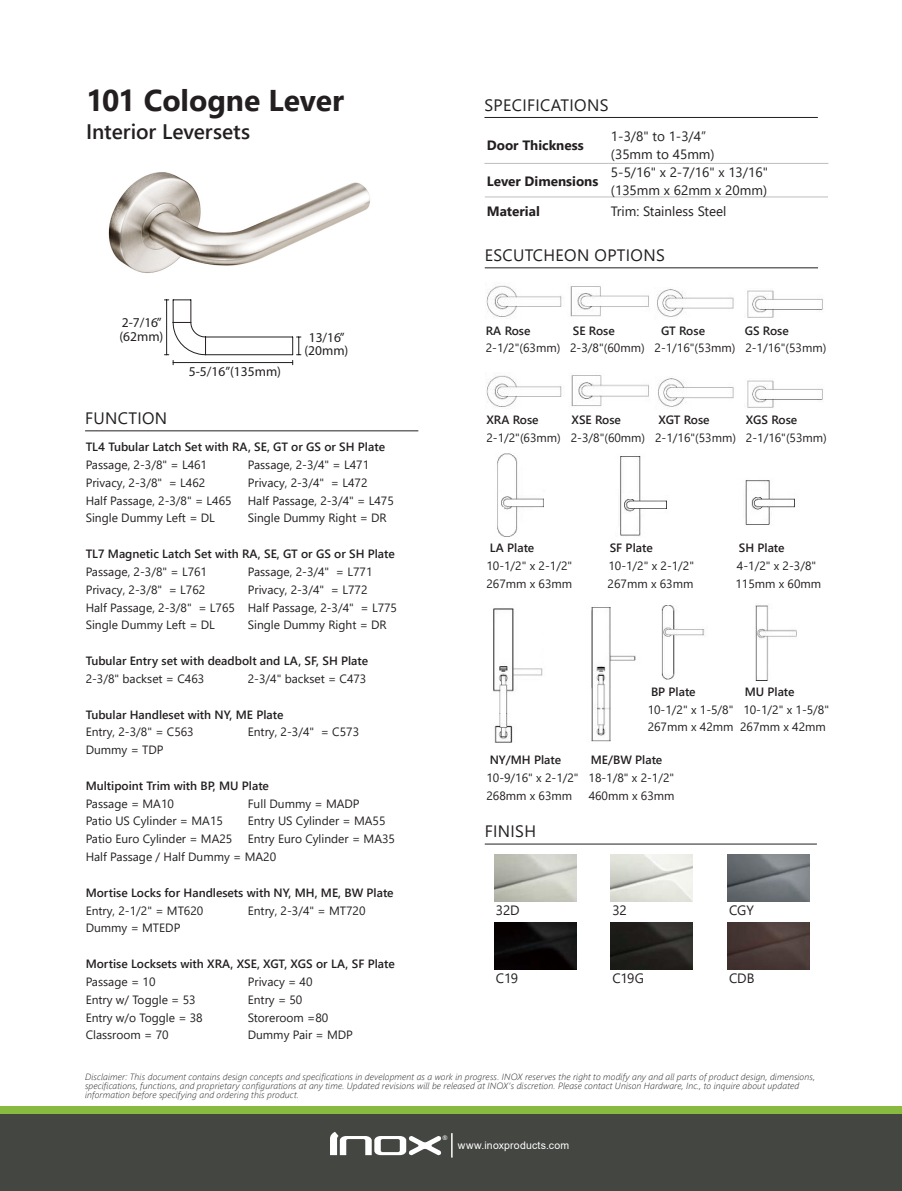
<style>
.page{position:relative;width:902px;height:1191px;background:#fff}
.page>*{position:absolute;margin:0;border:0;box-sizing:border-box;transform-origin:0 0}
.product_code_title{font:700 30px "Segoe UI";letter-spacing:-.005em;color:#231f20}
.product_catagory_tit{font:600 21px "Segoe UI";color:#231f20}
.Subhead_with_Rule_Be{font:16.5px "Segoe UI";letter-spacing:.02em;color:#231f20}
.t1{font:13.5px "Segoe UI";color:#231f20}
.t2{font:13.5px/13.5px "Myriad Pro";color:#231f20}
.t3{font:700 13.5px "Segoe UI";color:#231f20}
.body{font:12px "Segoe UI";color:#231f20}
.body-2{font:600 12px "Segoe UI";color:#231f20}
.t4{font:10.5px "Arial";letter-spacing:.02em;color:#fff}
.t5{font:italic 300 9px/9px "Segoe UI";letter-spacing:.02em;color:#231f20}
.t6{font:7.95px "Segoe UI";color:#fff}
.t7{font:5.4px "Calibri";color:#040503}
</style>
<div class="page">
<div style="left:0;top:1113px;width:901px;height:78px;background:#444642"></div>
<svg style="left:330px;top:1132px;width:111px;height:23px"></svg>
<svg style="left:451px;top:1133px;width:1px;height:24px"></svg>
<div style="left:0;top:1106px;width:901px;height:8px;background:#88ba3f"></div>
<hr style="left:484px;top:117px;width:333px;height:1px;background:#231f20">
<hr style="left:484px;top:163px;width:124px;height:1px;background:#bcbdc0">
<hr style="left:608px;top:163px;width:220px;height:1px;background:#bcbdc0">
<hr style="left:485px;top:197px;width:123px;height:1px;background:#bcbdc0">
<hr style="left:608px;top:197px;width:219px;height:1px;background:#bcbdc0">
<img style="left:108px;top:172px;width:262px;height:101px">
<hr style="left:484px;top:267px;width:334px;height:1px;background:#231f20">
<img style="left:486px;top:285px;width:76px;height:32px">
<img style="left:570px;top:286px;width:79px;height:31px">
<img style="left:657px;top:289px;width:77px;height:28px">
<img style="left:747px;top:290px;width:76px;height:28px">
<img style="left:591px;top:607px;width:45px;height:135px">
<img style="left:493px;top:608px;width:50px;height:135px">
<img style="left:661px;top:605px;width:44px;height:75px">
<img style="left:755px;top:605px;width:42px;height:76px">
<img style="left:497px;top:453px;width:47px;height:84px">
<img style="left:620px;top:456px;width:47px;height:80px">
<img style="left:745px;top:480px;width:50px;height:45px">
<img style="left:486px;top:375px;width:76px;height:32px">
<img style="left:571px;top:375px;width:78px;height:32px">
<img style="left:658px;top:378px;width:76px;height:29px">
<img style="left:747px;top:380px;width:76px;height:28px">
<hr style="left:85px;top:430px;width:333px;height:1px;background:#231f20">
<hr style="left:484px;top:843px;width:332px;height:1px;background:#231f20">
<img style="left:494px;top:854px;width:82px;height:47px">
<img style="left:611px;top:854px;width:81px;height:47px">
<img style="left:727px;top:854px;width:82px;height:47px">
<img style="left:494px;top:922px;width:82px;height:47px">
<img style="left:611px;top:922px;width:81px;height:47px">
<img style="left:727px;top:922px;width:82px;height:47px">
<svg style="left:164px;top:299px;width:137px;height:66px"></svg>
<p class="product_code_title" style="left:86px;top:72px;width:259px">101 Cologne Lever</p>
<p class="product_catagory_tit" style="left:86px;top:112px;width:165px">Interior Leversets</p>
<p class="t2" style="left:119px;top:316px;width:46px">2-7/16” (62mm)</p>
<p class="Subhead_with_Rule_Be" style="left:85px;top:402px;width:84px">FUNCTION</p>
<p class="t2" style="left:189px;top:365px;width:94px">5-5/16”(135mm)</p>
<p class="t2" style="left:304px;top:330px;width:46px;text-align:center">13/16” (20mm)</p>
<p class="body-2" style="left:86px;top:435px;width:301px">TL4 Tubular Latch Set with RA, SE, GT or GS or SH Plate</p>
<p class="body" style="left:86px;top:453px;width:123px">Passage, 2-3/8" = L461</p>
<p class="body" style="left:248px;top:453px;width:123px">Passage, 2-3/4" = L471</p>
<p class="body" style="left:86px;top:471px;width:121px">Privacy, 2-3/8" = L462</p>
<p class="body" style="left:248px;top:471px;width:121px">Privacy, 2-3/4" = L472</p>
<p class="body" style="left:86px;top:489px;width:147px">Half Passage, 2-3/8" = L465</p>
<p class="body" style="left:248px;top:489px;width:147px">Half Passage, 2-3/4" = L475</p>
<p class="body" style="left:86px;top:507px;width:131px">Single Dummy Left = DL</p>
<p class="body" style="left:248px;top:507px;width:140px">Single Dummy Right = DR</p>
<p class="body-2" style="left:86px;top:542px;width:311px">TL7 Magnetic Latch Set with RA, SE, GT or GS or SH Plate</p>
<p class="body" style="left:86px;top:560px;width:123px">Passage, 2-3/8" = L761</p>
<p class="body" style="left:248px;top:560px;width:126px">Passage, 2-3/4" = L771</p>
<p class="body" style="left:86px;top:578px;width:121px">Privacy, 2-3/8" = L762</p>
<p class="body" style="left:248px;top:578px;width:121px">Privacy, 2-3/4" = L772</p>
<p class="body" style="left:86px;top:596px;width:313px">Half Passage, 2-3/8" = L765 Half Passage, 2-3/4" = L775</p>
<p class="body" style="left:86px;top:614px;width:131px">Single Dummy Left = DL</p>
<p class="body" style="left:248px;top:614px;width:140px">Single Dummy Right = DR</p>
<p class="body-2" style="left:86px;top:649px;width:284px">Tubular Entry set with deadbolt and LA, SF, SH Plate</p>
<p class="body" style="left:86px;top:667px;width:120px">2-3/8" backset = C463</p>
<p class="body" style="left:248px;top:667px;width:120px">2-3/4" backset = C473</p>
<p class="body-2" style="left:86px;top:703px;width:199px">Tubular Handleset with NY, ME Plate</p>
<p class="body" style="left:86px;top:721px;width:110px">Entry, 2-3/8" = C563</p>
<p class="body" style="left:248px;top:721px;width:113px">Entry, 2-3/4" = C573</p>
<p class="body" style="left:86px;top:738px;width:79px">Dummy = TDP</p>
<p class="body-2" style="left:86px;top:774px;width:185px">Multipoint Trim with BP, MU Plate</p>
<p class="body" style="left:86px;top:792px;width:90px">Passage = MA10</p>
<p class="body" style="left:248px;top:792px;width:113px">Full Dummy = MADP</p>
<p class="body" style="left:86px;top:810px;width:139px">Patio US Cylinder = MA15</p>
<p class="body" style="left:248px;top:810px;width:139px">Entry US Cylinder = MA55</p>
<p class="body" style="left:86px;top:827px;width:148px">Patio Euro Cylinder = MA25</p>
<p class="body" style="left:248px;top:827px;width:149px">Entry Euro Cylinder = MA35</p>
<p class="body" style="left:86px;top:845px;width:192px">Half Passage / Half Dummy = MA20</p>
<p class="body-2" style="left:86px;top:881px;width:309px">Mortise Locks for Handlesets with NY, MH, ME, BW Plate</p>
<p class="body" style="left:86px;top:899px;width:119px">Entry, 2-1/2" = MT620</p>
<p class="body" style="left:248px;top:899px;width:119px">Entry, 2-3/4" = MT720</p>
<p class="body" style="left:86px;top:917px;width:96px">Dummy = MTEDP</p>
<p class="body-2" style="left:86px;top:952px;width:310px">Mortise Locksets with XRA, XSE, XGT, XGS or LA, SF Plate</p>
<p class="body" style="left:86px;top:970px;width:71px">Passage = 10</p>
<p class="body" style="left:248px;top:970px;width:66px">Privacy = 40</p>
<p class="body" style="left:86px;top:988px;width:112px">Entry w/ Toggle = 53</p>
<p class="body" style="left:248px;top:988px;width:56px">Entry = 50</p>
<p class="body" style="left:86px;top:1006px;width:119px">Entry w/o Toggle = 38</p>
<p class="body" style="left:248px;top:1006px;width:82px">Storeroom =80</p>
<p class="body" style="left:86px;top:1023px;width:84px">Classroom = 70</p>
<p class="body" style="left:248px;top:1023px;width:107px">Dummy Pair = MDP</p>
<p class="Subhead_with_Rule_Be" style="left:484px;top:89px;width:125px">SPECIFICATIONS</p>
<p class="t3" style="left:486px;top:132px;width:98px">Door Thickness</p>
<p class="t1" style="left:611px;top:124px;width:97px">1-3/8" to 1-3/4”</p>
<p class="t1" style="left:611px;top:141px;width:105px">(35mm to 45mm)</p>
<p class="t3" style="left:486px;top:168px;width:113px">Lever Dimensions</p>
<p class="t1" style="left:611px;top:159px;width:158px">5-5/16" x 2-7/16" x 13/16"</p>
<p class="t1" style="left:611px;top:177px;width:158px">(135mm x 62mm x 20mm)</p>
<p class="t3" style="left:486px;top:199px;width:55px">Material</p>
<p class="t1" style="left:611px;top:199px;width:117px">Trim: Stainless Steel</p>
<p class="Subhead_with_Rule_Be" style="left:484px;top:239px;width:181px">ESCUTCHEON OPTIONS</p>
<p class="body-2" style="left:486px;top:319px;width:46px">RA Rose</p>
<p class="body-2" style="left:573px;top:319px;width:43px">SE Rose</p>
<p class="body-2" style="left:661px;top:319px;width:45px">GT Rose</p>
<p class="body-2" style="left:744px;top:319px;width:46px">GS Rose</p>
<p class="body" style="left:486px;top:337px;width:342px">2-1/2"(63mm) 2-3/8"(60mm) 2-1/16"(53mm) 2-1/16"(53mm)</p>
<p class="body-2" style="left:486px;top:408px;width:54px">XRA Rose</p>
<p class="body-2" style="left:571px;top:408px;width:51px">XSE Rose</p>
<p class="body-2" style="left:658px;top:408px;width:53px">XGT Rose</p>
<p class="body-2" style="left:745px;top:408px;width:53px">XGS Rose</p>
<p class="body" style="left:486px;top:426px;width:342px">2-1/2"(63mm) 2-3/8"(60mm) 2-1/16"(53mm) 2-1/16"(53mm)</p>
<p class="body-2" style="left:489px;top:537px;width:46px">LA Plate</p>
<p class="body-2" style="left:609px;top:537px;width:44px">SF Plate</p>
<p class="body-2" style="left:738px;top:537px;width:47px">SH Plate</p>
<p class="body" style="left:486px;top:554px;width:87px">10-1/2" x 2-1/2"</p>
<p class="body" style="left:608px;top:554px;width:87px">10-1/2" x 2-1/2"</p>
<p class="body" style="left:736px;top:554px;width:81px">4-1/2" x 2-3/8"</p>
<p class="body" style="left:486px;top:572px;width:87px">267mm x 63mm</p>
<p class="body" style="left:607px;top:572px;width:87px">267mm x 63mm</p>
<p class="body" style="left:735px;top:572px;width:87px">115mm x 60mm</p>
<p class="body-2" style="left:651px;top:680px;width:46px">BP Plate</p>
<p class="body-2" style="left:744px;top:680px;width:51px">MU Plate</p>
<p class="body" style="left:647px;top:698px;width:183px">10-1/2" x 1-5/8" 10-1/2" x 1-5/8"</p>
<p class="body" style="left:647px;top:716px;width:180px">267mm x 42mm 267mm x 42mm</p>
<p class="body-2" style="left:489px;top:749px;width:73px">NY/MH Plate</p>
<p class="body-2" style="left:590px;top:749px;width:73px">ME/BW Plate</p>
<p class="body" style="left:486px;top:766px;width:189px">10-9/16" x 2-1/2" 18-1/8" x 2-1/2"</p>
<p class="body" style="left:486px;top:784px;width:87px">268mm x 63mm</p>
<p class="body" style="left:588px;top:784px;width:87px">460mm x 63mm</p>
<p class="Subhead_with_Rule_Be" style="left:484px;top:815px;width:53px">FINISH</p>
<p class="t1" style="left:496px;top:897px;width:25px">32D</p>
<p class="t1" style="left:612px;top:897px;width:16px">32</p>
<p class="t1" style="left:729px;top:897px;width:26px">CGY</p>
<p class="t1" style="left:496px;top:965px;width:24px">C19</p>
<p class="t1" style="left:612px;top:965px;width:33px">C19G</p>
<p class="t1" style="left:729px;top:965px;width:27px">CDB</p>
<p class="t5" style="left:85px;top:1070px;width:731px">Disclaimer: This document contains design concepts and specifications in development as a work in progress. INOX reserves the right to modify any and all parts of product design, dimensions, specifications, functions, and proprietary configurations at any time. Updated revisions will be released at INOX’s discretion. Please contact Unison Hardware, Inc., to inquire about updated information before specifying and ordering this product.</p>
<p class="t7" style="left:443px;top:1084px;width:4px">®</p>
<p class="t6" style="left:441px;top:1130px;width:9px">®</p>
<p class="t4" style="left:458px;top:1137px;width:113px">www.inoxproducts.com</p>
</div>
